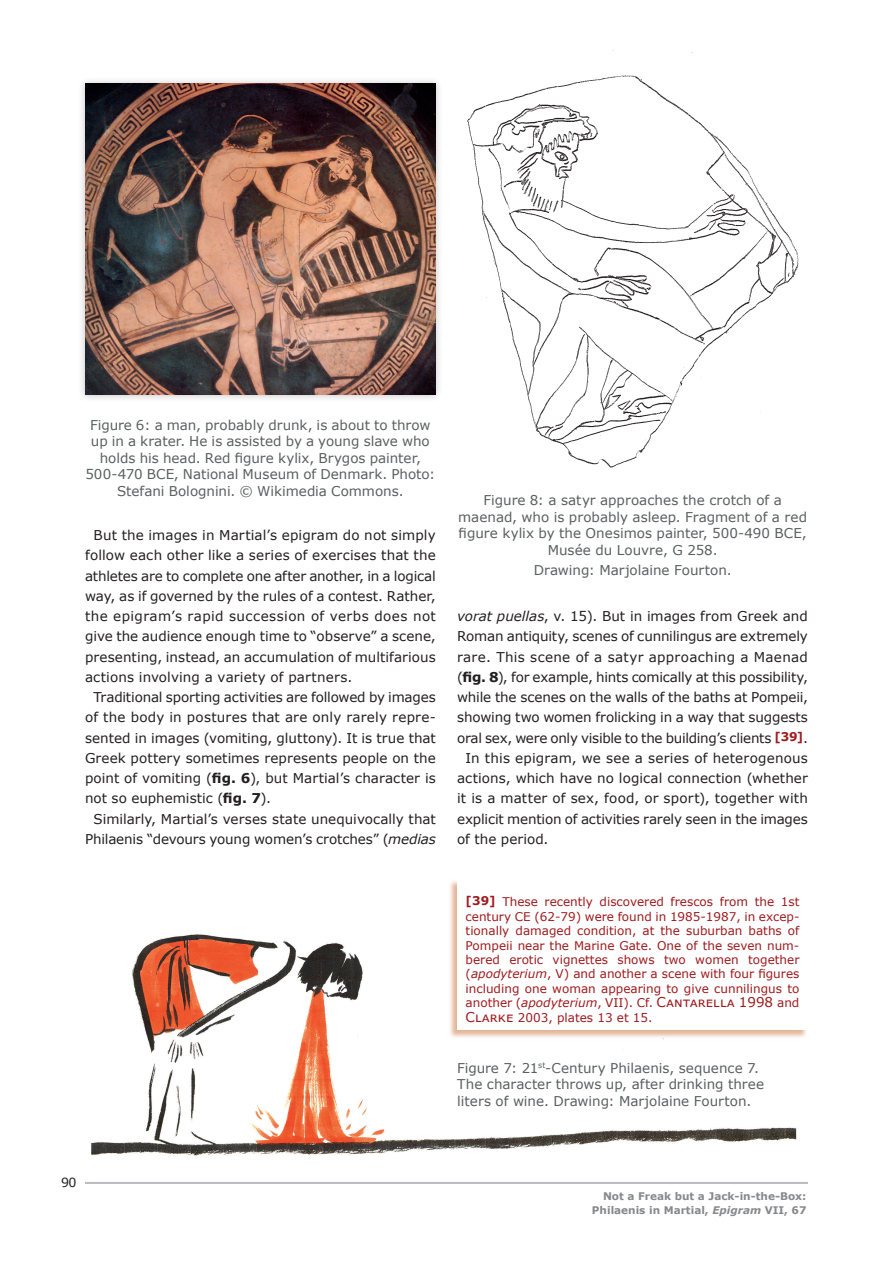
<style>
.page{position:relative;width:893px;height:1263px;background:#fff}
.page>*{position:absolute;margin:0;border:0;box-sizing:border-box;transform-origin:0 0}
.t1{font:13.5px/20.2px "Verdana";color:#231f20;text-align:justify}
.t2{font:13.5px/16.5px "Verdana";color:#5b5f60;text-align:center}
.t3{font:13.5px "Verdana";letter-spacing:-.02em;color:#231f20}
.t4{font:13.5px "Verdana";letter-spacing:.02em;color:#231f20}
.t5{font:12.6px "Verdana";color:#231f20}
.t6{font:12px/14.4px "Verdana";color:#9d1b1e;text-align:justify}
.t7{font:700 10.5px/13.5px "Verdana";color:#87898c;text-align:right}
.s1{font-weight:700}
.s2{font-style:italic}
.s3{font-weight:700;font-size:12px;color:#9d1b1e}
.s4{font-size:13.5px}
</style>
<div class="page">
<hr style="left:85px;top:1182px;width:723px;height:2px;background:#bcbdc0">
<img style="left:91px;top:934px;width:706px;height:222px">
<div style="left:77px;top:76px;width:366px;height:326px;background:#231f20;opacity:.25"></div>
<img style="left:85px;top:84px;width:351px;height:311px">
<img style="left:467px;top:50px;width:332px;height:418px">
<div style="left:448px;top:879px;width:360px;height:160px;background:#c86c33;opacity:.5"></div>
<div style="left:457px;top:879px;width:351px;height:151px;background:#fff"></div>
<p class="t2" style="left:85px;top:416px;width:351px">Figure 6: a man, probably drunk, is about to throw up in a krater. He is assisted by a young slave who holds his head. Red figure kylix, Brygos painter, 500-470 BCE, National Museum of Denmark. Photo:<br>Stefani Bolognini. © Wikimedia Commons.</p>
<p class="t1" style="left:85px;top:525px;width:352px;text-indent:9px">But the images in Martial’s epigram do not simply follow each other like a series of exercises that the athletes are to complete one after another, in a logical way, as if governed by the rules of a contest. Rather, the epigram’s rapid succession of verbs does not give the audience enough time to “observe” a scene, presenting, instead, an accumulation of multifarious actions involving a variety of partners.</p>
<p class="t1" style="left:85px;top:687px;width:352px;text-indent:9px">Traditional sporting activities are followed by images of the body in postures that are only rarely repre&shy;sented in images (vomiting, gluttony). It is true that Greek pottery sometimes represents people on the point of vomiting (<span class="s1">fig. 6</span>), but Martial’s character is not so euphemistic (<span class="s1">fig. 7</span>).</p>
<p class="t1" style="left:85px;top:808px;width:352px;text-align:right">Similarly, Martial’s verses state unequivocally that<br>Philaenis “devours young women’s crotches” (<span class="s2">medias</span></p>
<p class="t2" style="left:458px;top:491px;width:350px">Figure 8: a satyr approaches the crotch of a maenad, who is probably asleep. Fragment of a red figure kylix by the Onesimos painter, 500-490 BCE, Musée du Louvre, G 258.</p>
<p class="t2" style="left:534px;top:562px;width:199px">Drawing: Marjolaine Fourton.</p>
<p class="t1" style="left:457px;top:606px;width:352px"><span class="s2">vorat puellas</span>, v. 15). But in images from Greek and</p>
<p class="t1" style="left:457px;top:626px;width:352px">Roman antiquity, scenes of cunnilingus are extremely</p>
<p class="t4" style="left:457px;top:648px;width:352px">rare. This scene of a satyr approaching a Maenad</p>
<p class="t1" style="left:457px;top:666px;width:352px">(<span class="s1">fig. 8</span>), for example, hints comically at this possibility,</p>
<p class="t1" style="left:457px;top:687px;width:352px">while the scenes on the walls of the baths at Pompeii,</p>
<p class="t1" style="left:457px;top:707px;width:352px">showing two women frolicking in a way that suggests</p>
<p class="t3" style="left:457px;top:729px;width:352px">oral sex, were only visible to the building’s clients <span class="s3">[39]</span>.</p>
<p class="t1" style="left:466px;top:747px;width:344px">In this epigram, we see a series of heterogenous</p>
<p class="t1" style="left:457px;top:768px;width:352px">actions, which have no logical connection (whether</p>
<p class="t1" style="left:457px;top:788px;width:352px">it is a matter of sex, food, or sport), together with</p>
<p class="t1" style="left:457px;top:808px;width:352px">explicit mention of activities rarely seen in the images</p>
<p class="t1" style="left:457px;top:828px;width:93px">of the period.</p>
<p class="t6" style="left:466px;top:894px;width:335px"><span class="s1">[39]</span> These recently discovered frescos from the 1st century CE (62-79) were found in 1985-1987, in excep&shy;tionally damaged condition, at the suburban baths of Pompeii near the Marine Gate. One of the seven num&shy;bered erotic vignettes shows two women together (<span class="s2">apodyterium</span>, V) and another a scene with four figures including one woman appearing to give cunnilingus to another (<span class="s2">apodyterium</span>, VII). Cf. <span class="s4">Cantarella 1998</span> and <span class="s4">Clarke</span> 2003, plates 13 et 15.</p>
<p class="t2" style="left:457px;top:1059px;width:308px;text-align:left">Figure 7: 21<sup>st</sup>-Century Philaenis, sequence 7.<br>The character throws up, after drinking three liters of wine. Drawing: Marjolaine Fourton.</p>
<p class="t5" style="left:61px;top:1174px;width:17px">90</p>
<p class="t7" style="left:592px;top:1189px;width:216px">Not a Freak but a Jack-in-the-Box:<br>Philaenis in Martial, <span class="s2">Epigram</span> VII, 67</p>
</div>
